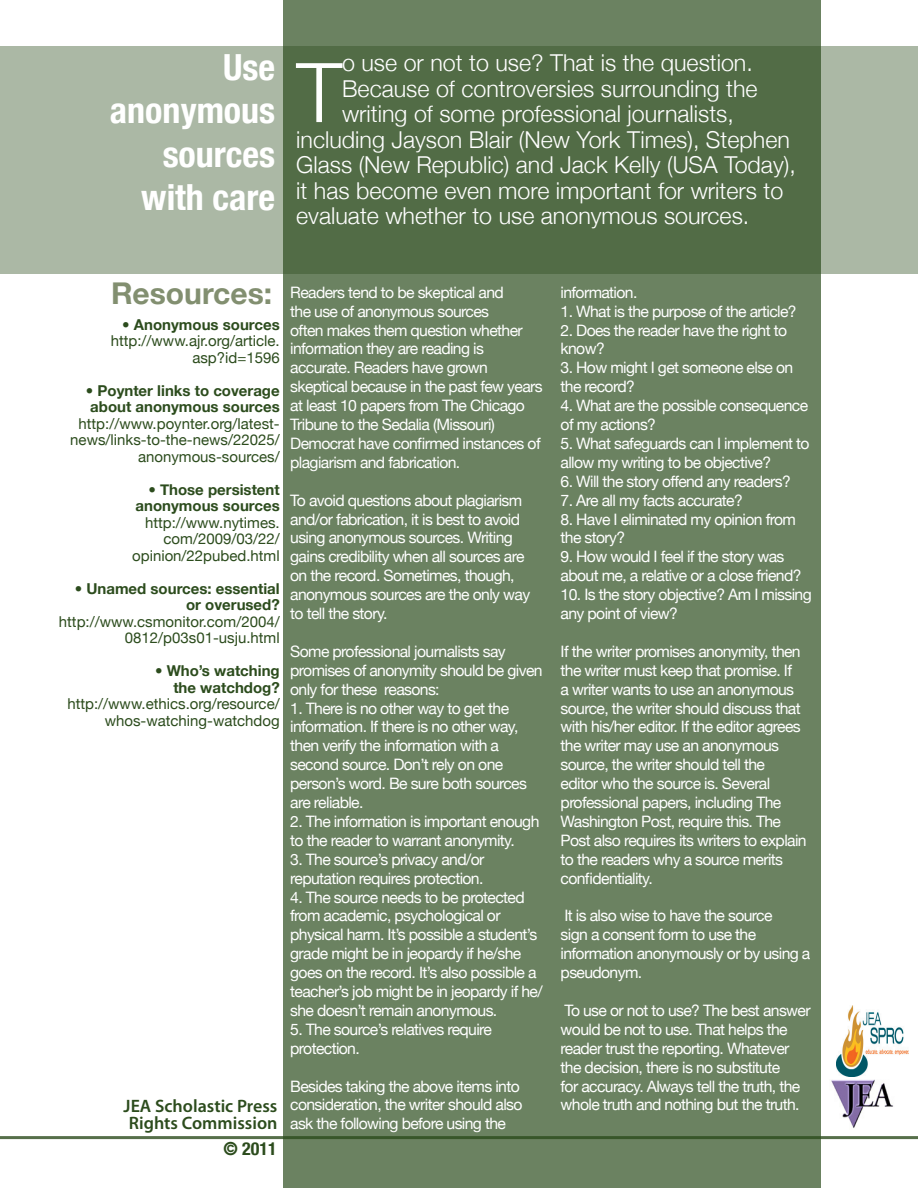
<style>
.page{position:relative;width:918px;height:1188px;background:#fff}
.page>*{position:absolute;margin:0;border:0;box-sizing:border-box;transform-origin:0 0}
.t1{font:300 82.5px "Helvetica Neue";color:#fff}
.t2{font:700 condensed 36px/43.2px "Helvetica Neue";color:#fff;text-align:right}
.t3{font:700 30px "Helvetica Neue";color:#828f70}
.t4{font:300 23.25px "Helvetica Neue";color:#fff}
.t5{font:600 18px "Myriad Pro";color:#2c4c1d}
.t6{font:700 condensed 18px "Helvetica Neue";color:#2c4c1d}
.t7{font:15.75px/18.9px "Helvetica Neue";letter-spacing:-.04em;color:#fff}
.t8{font:15px/16.5px "Helvetica Neue";color:#2c4c1d;text-align:right}
.t9{font:700 15px/16.5px "Helvetica Neue";color:#2c4c1d}
</style>
<div class="page">
<div style="left:284px;top:0;width:537px;height:1188px;background:#6b8261"></div>
<svg style="left:0;top:46px;width:918px;height:228px;background:#768b6d"></svg>
<hr style="left:0;top:1136px;width:918px;height:3px;background:#2c4c1d">
<img style="left:831px;top:1080px;width:63px;height:48px">
<img style="left:836px;top:1006px;width:73px;height:71px">
<p class="t2" style="left:110px;top:45px;width:167px">Use anonymous sources</p>
<p class="t2" style="left:141px;top:175px;width:135px">with care</p>
<p class="t1" style="left:296px;top:42px;width:47px">T</p>
<p class="t4" style="left:342px;top:49px;width:412px">o use or not to use? That is the question.</p>
<p class="t4" style="left:342px;top:74px;width:417px">Because of controversies surrounding the</p>
<p class="t4" style="left:342px;top:100px;width:393px">writing of some professional journalists,</p>
<p class="t4" style="left:296px;top:125px;width:495px">including Jayson Blair (New York Times), Stephen</p>
<p class="t4" style="left:296px;top:151px;width:501px">Glass (New Republic) and Jack Kelly (USA Today),</p>
<p class="t4" style="left:296px;top:176px;width:489px">it has become even more important for writers to</p>
<p class="t4" style="left:296px;top:202px;width:455px">evaluate whether to use anonymous sources.</p>
<p class="t3" style="left:111px;top:275px;width:163px">Resources:</p>
<p class="t9" style="left:122px;top:316px;width:159px">• Anonymous sources</p>
<p class="t8" style="left:111px;top:333px;width:170px">http://www.ajr.org/article. asp?id=1596</p>
<p class="t9" style="left:86px;top:382px;width:195px">• Poynter links to coverage about anonymous sources</p>
<p class="t8" style="left:70px;top:415px;width:211px">http://www.poynter.org/latest&shy;news/links-to-the-news/22025/ anonymous-sources/</p>
<p class="t9" style="left:148px;top:481px;width:133px">• Those persistent</p>
<p class="t9" style="left:136px;top:497px;width:146px">anonymous sources</p>
<p class="t8" style="left:132px;top:514px;width:149px">http://www.nytimes. com/2009/03/22/ opinion/22pubed.html</p>
<p class="t9" style="left:75px;top:580px;width:206px">• Unamed sources: essential</p>
<p class="t9" style="left:186px;top:596px;width:95px">or overused?</p>
<p class="t8" style="left:59px;top:613px;width:222px">http://www.csmonitor.com/2004/</p>
<p class="t8" style="left:125px;top:630px;width:156px">0812/p03s01-usju.html</p>
<p class="t9" style="left:155px;top:662px;width:126px">• Who’s watching</p>
<p class="t9" style="left:173px;top:679px;width:108px">the watchdog?</p>
<p class="t8" style="left:67px;top:696px;width:214px">http://www.ethics.org/resource/ whos-watching-watchdog</p>
<p class="t5" style="left:124px;top:1095px;width:155px">JEA Scholastic Press</p>
<p class="t5" style="left:129px;top:1111px;width:150px">Rights Commission</p>
<p class="t6" style="left:223px;top:1138px;width:55px">© 2011</p>
<p class="t7" style="left:290px;top:282px;width:254px">Readers tend to be skeptical and<br>the use of anonymous sources<br>often makes them question whether information they are reading is accurate. Readers have grown skeptical because in the past few years at least 10 papers from The Chicago Tribune to the Sedalia (Missouri)<br>Democrat have confirmed instances of plagiarism and fabrication.</p>
<p class="t7" style="left:290px;top:490px;width:242px">To avoid questions about plagiarism and/or fabrication, it is best to avoid using anonymous sources. Writing gains credibility when all sources are on the record. Sometimes, though, anonymous sources are the only way to tell the story.</p>
<p class="t7" style="left:290px;top:642px;width:254px">Some professional journalists say promises of anonymity should be given only for these reasons:</p>
<p class="t7" style="left:290px;top:698px;width:238px">1. There is no other way to get the information. If there is no other way, then verify the information with a second source. Don’t rely on one person’s word. Be sure both sources are reliable.</p>
<p class="t7" style="left:290px;top:812px;width:251px">2. The information is important enough to the reader to warrant anonymity.</p>
<p class="t7" style="left:290px;top:849px;width:196px">3. The source’s privacy and/or reputation requires protection.</p>
<p class="t7" style="left:290px;top:887px;width:254px">4. The source needs to be protected from academic, psychological or physical harm. It’s possible a student’s grade might be in jeopardy if he/she goes on the record. It’s also possible a teacher’s job might be in jeopardy if he/ she doesn’t remain anonymous.</p>
<p class="t7" style="left:290px;top:1020px;width:203px">5. The source’s relatives require protection.</p>
<p class="t7" style="left:290px;top:1076px;width:234px">Besides taking the above items into consideration, the writer should also ask the following before using the</p>
<p class="t7" style="left:561px;top:282px;width:78px">information.</p>
<p class="t7" style="left:561px;top:301px;width:238px">1. What is the purpose of the article?</p>
<p class="t7" style="left:561px;top:320px;width:228px">2. Does the reader have the right to know?</p>
<p class="t7" style="left:561px;top:358px;width:234px">3. How might I get someone else on the record?</p>
<p class="t7" style="left:561px;top:396px;width:249px">4. What are the possible consequence of my actions?</p>
<p class="t7" style="left:561px;top:434px;width:250px">5. What safeguards can I implement to allow my writing to be objective?</p>
<p class="t7" style="left:561px;top:471px;width:232px">6. Will the story offend any readers?</p>
<p class="t7" style="left:561px;top:490px;width:184px">7. Are all my facts accurate?</p>
<p class="t7" style="left:561px;top:509px;width:237px">8. Have I eliminated my opinion from the story?</p>
<p class="t7" style="left:561px;top:547px;width:242px">9. How would I feel if the story was about me, a relative or a close friend?</p>
<p class="t7" style="left:561px;top:585px;width:253px">10. Is the story objective? Am I missing any point of view?</p>
<p class="t7" style="left:561px;top:642px;width:248px">If the writer promises anonymity, then the writer must keep that promise. If<br>a writer wants to use an anonymous source, the writer should discuss that with his/her editor. If the editor agrees the writer may use an anonymous source, the writer should tell the<br>editor who the source is. Several professional papers, including The Washington Post, require this. The Post also requires its writers to explain to the readers why a source merits confidentiality.</p>
<p class="t7" style="left:561px;top:906px;width:251px">It is also wise to have the source<br>sign a consent form to use the information anonymously or by using a pseudonym.</p>
<p class="t7" style="left:561px;top:1001px;width:252px">To use or not to use? The best answer would be not to use. That helps the reader trust the reporting. Whatever the decision, there is no substitute<br>for accuracy. Always tell the truth, the whole truth and nothing but the truth.</p>
</div>
